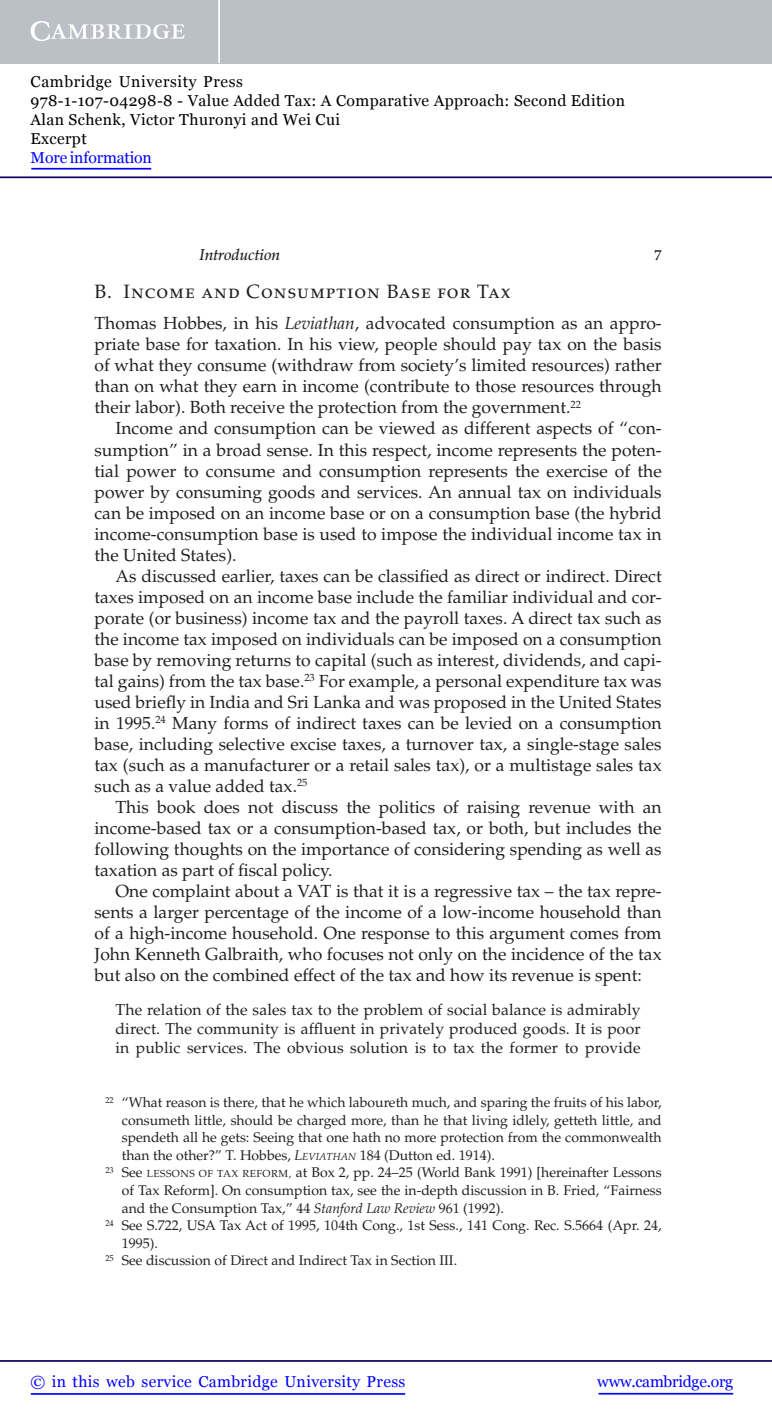
<style>
.page{position:relative;width:772px;height:1420px;background:#fff}
.page>*{position:absolute;margin:0;border:0;box-sizing:border-box;transform-origin:0 0}
.t1{font:19.25px "Palatino LT Std";letter-spacing:.05em;color:#231f20}
.t2{font:17.5px/21px "Palatino LT Std";color:#231f20;text-align:justify}
.t3{font:15.75px/19.2px "Palatino LT Std";letter-spacing:.02em;color:#231f20;text-align:justify}
.t4{font:15.75px/18.9px "Georgia";letter-spacing:.025em;color:#000}
.t5{font:15.75px "Georgia";letter-spacing:.025em;color:#00f}
.t6{font:15.75px "Georgia";letter-spacing:-.015em;color:#00f}
.t7{font:15.75px "Georgia";letter-spacing:-.01em;color:#00f}
.t8{font:italic 500 15.75px "Palatino LT Std";color:#231f20}
.t9{font:500 14.35px "Palatino LT Std";color:#231f20}
.t10{font:14px "Palatino LT Std";color:#231f20}
.t11{font:14px "Palatino LT Std";letter-spacing:.025em;color:#231f20}
.s1{font-style:italic}
.s2{font-style:italic;font-size:10.15px}
.s3{font-size:10.15px}
</style>
<div class="page">
<hr style="left:598px;top:1392px;width:135px;height:2px;background:#00f">
<hr style="left:0;top:1359px;width:772px;height:2px;background:#150666">
<hr style="left:31px;top:1392px;width:374px;height:2px;background:#00f">
<div style="left:0;top:0;width:772px;height:63px;background:#bac0c6"></div>
<svg style="left:31px;top:21px;width:154px;height:20px"></svg>
<hr style="left:218px;top:0;width:2px;height:63px;background:#fff">
<hr style="left:0;top:176px;width:772px;height:2px;background:#150666">
<hr style="left:31px;top:168px;width:120px;height:1px;background:#00f">
<p class="t4" style="left:31px;top:73px;width:596px">Cambridge University Press<br>978-1-107-04298-8 - Value Added Tax: A Comparative Approach: Second Edition Alan Schenk, Victor Thuronyi and Wei Cui<br>Excerpt</p>
<p class="t7" style="left:31px;top:148px;width:123px">More information</p>
<p class="t8" style="left:200px;top:248px;width:82px">Introduction</p>
<p class="t9" style="left:654px;top:250px;width:9px">7</p>
<p class="t1" style="left:94px;top:284px;width:417px">B. Income and Consumption Base for Tax</p>
<p class="t2" style="left:94px;top:315px;width:569px">Thomas Hobbes, in his <span class="s1">Leviathan</span> , advocated consumption as an appro&shy;priate base for taxation. In his view, people should pay tax on the basis of what they consume (withdraw from society’s limited resources) rather than on what they earn in income (contribute to those resources through their labor). Both receive the protection from the government. <sup>22</sup></p>
<p class="t2" style="left:94px;top:420px;width:569px;text-indent:21px">Income and consumption can be viewed as different aspects of “con&shy;sumption” in a broad sense. In this respect, income represents the poten&shy;tial power to consume and consumption represents the exercise of the power by consuming goods and services. An annual tax on individuals can be imposed on an income base or on a consumption base (the hybrid income-consumption base is used to impose the individual income tax in the United States).</p>
<p class="t2" style="left:94px;top:567px;width:569px;text-indent:21px">As discussed earlier, taxes can be classified as direct or indirect. Direct taxes imposed on an income base include the familiar individual and cor&shy;porate (or business) income tax and the payroll taxes. A direct tax such as the income tax imposed on individuals can be imposed on a consumption base by removing returns to capital (such as interest, dividends, and capi&shy;tal gains) from the tax base. <sup>23</sup> For example, a personal expenditure tax was used briefly in India and Sri Lanka and was proposed in the United States in 1995. <sup>24</sup> Many forms of indirect taxes can be levied on a consumption base, including selective excise taxes, a turnover tax, a single-stage sales tax (such as a manufacturer or a retail sales tax), or a multistage sales tax such as a value added tax. <sup>25</sup></p>
<p class="t2" style="left:94px;top:798px;width:569px;text-indent:21px">This book does not discuss the politics of raising revenue with an income-based tax or a consumption-based tax, or both, but includes the following thoughts on the importance of considering spending as well as taxation as part of fiscal policy.</p>
<p class="t2" style="left:94px;top:882px;width:569px;text-indent:21px">One complaint about a VAT is that it is a regressive tax – the tax repre&shy;sents a larger percentage of the income of a low-income household than of a high-income household. One response to this argument comes from John Kenneth Galbraith, who focuses not only on the incidence of the tax but also on the combined effect of the tax and how its revenue is spent:</p>
<p class="t3" style="left:115px;top:1001px;width:527px">The relation of the sales tax to the problem of social balance is admirably direct. The community is affluent in privately produced goods. It is poor in public services. The obvious solution is to tax the former to provide</p>
<p class="t11" style="left:105px;top:1097px;width:558px"><sup>22</sup> “What reason is there, that he which laboureth much, and sparing the fruits of his labor,</p>
<p class="t10" style="left:122px;top:1114px;width:541px">consumeth little, should be charged more, than he that living idlely, getteth little, and</p>
<p class="t10" style="left:122px;top:1132px;width:541px">spendeth all he gets: Seeing that one hath no more protection from the commonwealth</p>
<p class="t10" style="left:122px;top:1149px;width:375px">than the other?” T. Hobbes , <span class="s1">L</span><span class="s2">EVIATHAN</span> 184 ( Dutton ed . 1914 ) .</p>
<p class="t10" style="left:105px;top:1167px;width:558px"><sup>23</sup> See <span class="s3">LESSONS OF TAX REFORM,</span> at Box 2, pp. 24–25 (World Bank 1991) [hereinafter Lessons</p>
<p class="t10" style="left:122px;top:1184px;width:541px">of Tax Reform]. On consumption tax, see the in-depth discussion in B. Fried , “ Fairness</p>
<p class="t10" style="left:122px;top:1202px;width:384px">and the Consumption Tax ,” 44 <span class="s1">Stanford Law Review</span> 961 ( 1992 ) .</p>
<p class="t10" style="left:105px;top:1219px;width:558px"><sup>24</sup> See S.722, USA Tax Act of 1995, 104th Cong., 1st Sess., 141 Cong. Rec. S.5664 (Apr. 24,</p>
<p class="t10" style="left:122px;top:1237px;width:38px">1995).</p>
<p class="t10" style="left:105px;top:1254px;width:353px"><sup>25</sup> See discussion of Direct and Indirect Tax in Section III .</p>
<p class="t5" style="left:31px;top:1371px;width:376px">© in this web service Cambridge University Press</p>
<p class="t6" style="left:597px;top:1371px;width:137px">www.cambridge.org</p>
</div>
